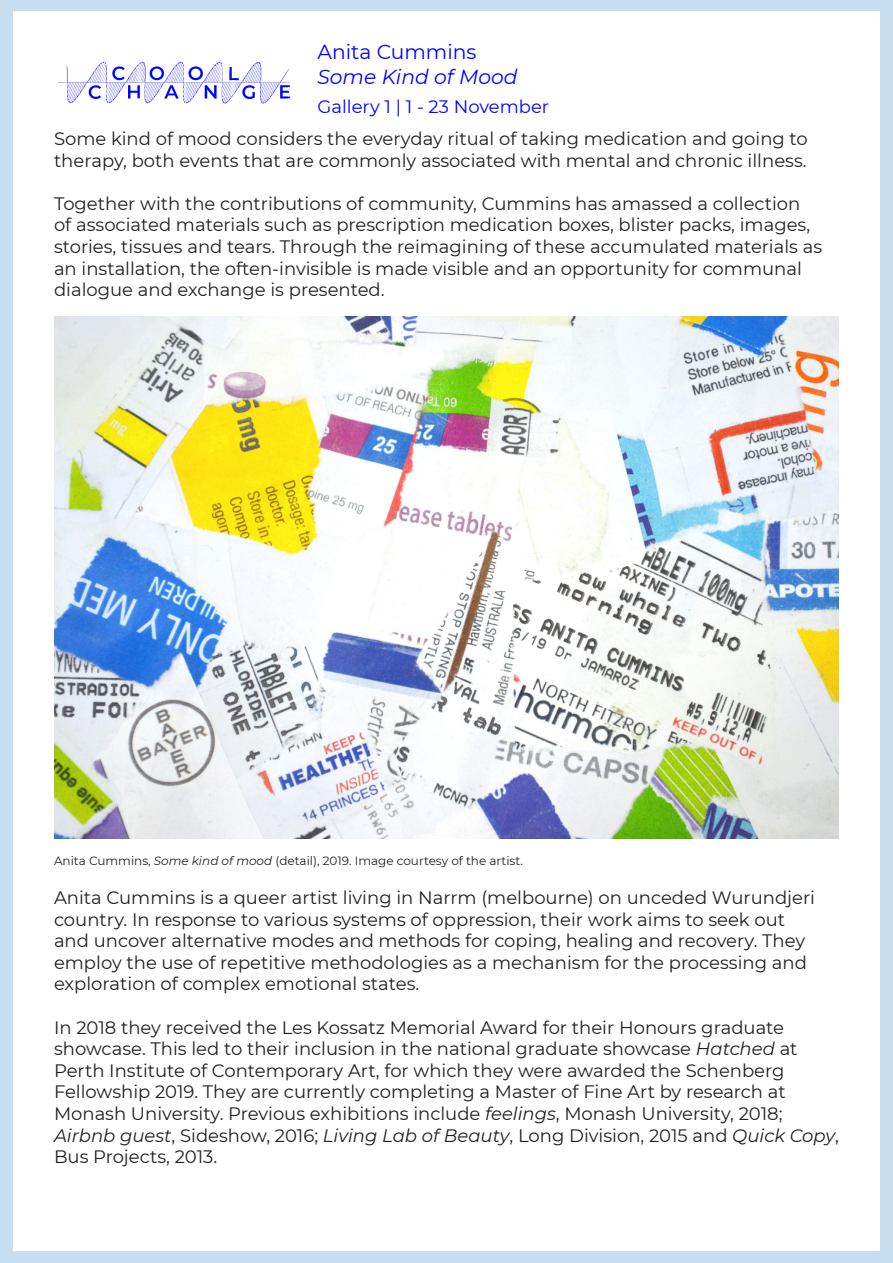
<style>
.page{position:relative;width:893px;height:1263px;background:#c7def0}
.page>*{position:absolute;margin:0;border:0;box-sizing:border-box;transform-origin:0 0}
.t1{font:italic 20.25px "Montserrat";color:#0104ff}
.t2{font:20.25px "Montserrat";color:#0104ff}
.t3{font:18px/21.6px "Montserrat";color:#231f20}
.t4{font:18px "Montserrat";color:#0104ff}
.t5{font:12px "Montserrat";color:#231f20}
.s1{font-style:italic}
</style>
<div class="page">
<div style="left:13px;top:12px;width:867px;height:1239px;background:#fff"></div>
<img style="left:48px;top:11px;width:254px;height:93px">
<img style="left:54px;top:316px;width:785px;height:522px">
<p class="t2" style="left:317px;top:37px;width:161px">Anita Cummins</p>
<p class="t1" style="left:317px;top:63px;width:201px">Some Kind of Mood</p>
<p class="t4" style="left:317px;top:94px;width:233px">Gallery 1 | 1 - 23 November</p>
<p class="t3" style="left:54px;top:127px;width:755px">Some kind of mood considers the everyday ritual of taking medication and going to therapy, both events that are commonly associated with mental and chronic illness.</p>
<p class="t3" style="left:54px;top:192px;width:770px">Together with the contributions of community, Cummins has amassed a collection of associated materials such as prescription medication boxes, blister packs, images, stories, tissues and tears. Through the reimagining of these accumulated materials as an installation, the often-invisible is made visible and an opportunity for communal dialogue and exchange is presented.</p>
<p class="t5" style="left:54px;top:852px;width:471px">Anita Cummins, <span class="s1">Some kind of mood</span> (detail), 2019. Image courtesy of the artist.</p>
<p class="t3" style="left:54px;top:886px;width:762px">Anita Cummins is a queer artist living in Narrm (melbourne) on unceded Wurundjeri country. In response to various systems of oppression, their work aims to seek out and uncover alternative modes and methods for coping, healing and recovery. They employ the use of repetitive methodologies as a mechanism for the processing and exploration of complex emotional states.</p>
<p class="t3" style="left:54px;top:1016px;width:786px">In 2018 they received the Les Kossatz Memorial Award for their Honours graduate showcase. This led to their inclusion in the national graduate showcase <span class="s1">Hatched</span> at Perth Institute of Contemporary Art, for which they were awarded the Schenberg Fellowship 2019. They are currently completing a Master of Fine Art by research at Monash University. Previous exhibitions include <span class="s1">feelings</span>, Monash University, 2018; <span class="s1">Airbnb guest</span>, Sideshow, 2016; <span class="s1">Living Lab of Beauty</span>, Long Division, 2015 and <span class="s1">Quick Copy</span>, Bus Projects, 2013.</p>
</div>
